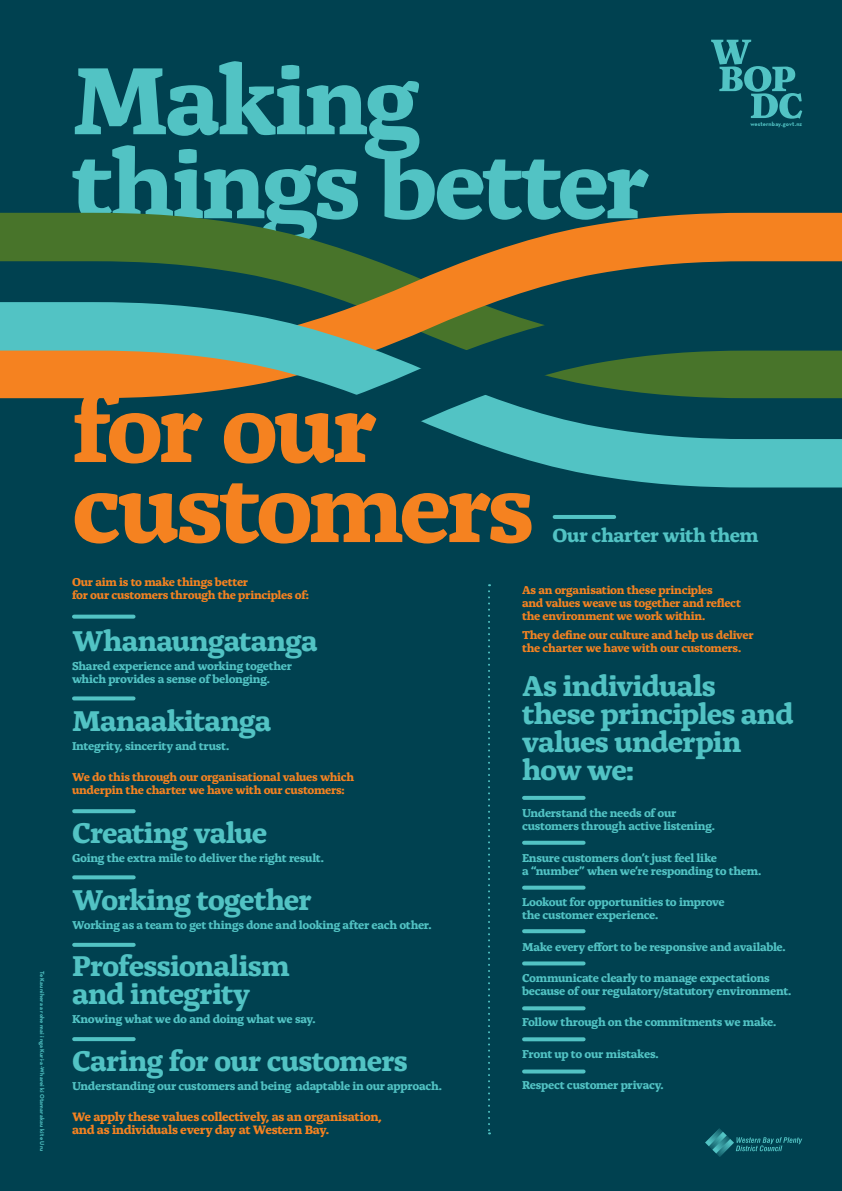
<style>
.page{position:relative;width:842px;height:1191px;background:#004150}
.page>*{position:absolute;margin:0;border:0;box-sizing:border-box;transform-origin:0 0}
.t1{font:700 100px "Alda OTCEV";letter-spacing:-.035em;color:#52c3c4}
.t2{font:700 100px/80px "Alda OTCEV";letter-spacing:-.04em;color:#f58220}
.t3{font:700 30px/28px "Alda OTCEV";letter-spacing:-.025em;color:#52c3c4}
.t4{font:700 20px "Alda OTCEV";letter-spacing:-.015em;color:#52c3c4}
.t5{font:700 12.8px/12.8px "Alda OTCEV";letter-spacing:-.025em;color:#f58220}
.t6{font:700 12px/13px "Alda OTCEV";letter-spacing:-.025em;color:#52c3c4}
.t7{font:700 12px/13px "Alda OTCEV";letter-spacing:-.02em;color:#f58220}
.t8{font:700 6px "Neutraface Text";letter-spacing:.02em;color:#52c3c4}
</style>
<div class="page">
<svg style="left:0;top:212px;width:842px;height:61px"></svg>
<svg style="left:0;top:273px;width:842px;height:215px"></svg>
<svg style="left:705px;top:1128px;width:97px;height:29px"></svg>
<svg style="left:711px;top:40px;width:91px;height:79px"></svg>
<svg style="left:524px;top:840px;width:60px;height:4px"></svg>
<svg style="left:524px;top:929px;width:60px;height:4px"></svg>
<svg style="left:524px;top:1006px;width:60px;height:4px"></svg>
<svg style="left:524px;top:796px;width:60px;height:4px"></svg>
<svg style="left:524px;top:885px;width:60px;height:4px"></svg>
<svg style="left:524px;top:1037px;width:60px;height:4px"></svg>
<svg style="left:524px;top:961px;width:60px;height:4px"></svg>
<hr style="left:555px;top:515px;width:59px;height:4px;background:#52c3c4">
<svg style="left:74px;top:614px;width:60px;height:4px"></svg>
<svg style="left:74px;top:696px;width:60px;height:4px"></svg>
<svg style="left:74px;top:809px;width:60px;height:4px"></svg>
<svg style="left:74px;top:875px;width:60px;height:4px"></svg>
<svg style="left:74px;top:942px;width:60px;height:4px"></svg>
<svg style="left:74px;top:1037px;width:60px;height:4px"></svg>
<svg style="left:488px;top:584px;width:2px;height:550px"></svg>
<svg style="left:524px;top:1069px;width:60px;height:4px"></svg>
<h1 class="t1" style="left:72px;top:21px;width:350px">Making</h1>
<h1 class="t1" style="left:72px;top:105px;width:578px">things better</h1>
<p class="t8" style="left:750px;top:120px;width:53px">westernbay.govt.nz</p>
<p class="t8" style="left:46px;top:970px;width:182px;rotate:90deg">Te Kaunihera a rohe mai i nga Kuri-a-Wharei ki Otamarakau ki te Uru</p>
<h1 class="t2" style="left:72px;top:378px;width:463px">for our customers</h1>
<h3 class="t4" style="left:553px;top:519px;width:208px">Our charter with them</h3>
<p class="t7" style="left:72px;top:574px;width:238px">Our aim is to make things better<br>for our customers through the principles of:</p>
<h2 class="t3" style="left:72px;top:624px;width:247px">Whanaungatanga</h2>
<p class="t6" style="left:72px;top:658px;width:222px">Shared experience and working together which provides a sense of belonging.</p>
<h2 class="t3" style="left:72px;top:704px;width:201px">Manaakitanga</h2>
<p class="t6" style="left:72px;top:738px;width:159px">Integrity, sincerity and trust.</p>
<p class="t7" style="left:72px;top:769px;width:284px">We do this through our organisational values which underpin the charter we have with our customers:</p>
<h2 class="t3" style="left:72px;top:816px;width:197px">Creating value</h2>
<p class="t6" style="left:72px;top:850px;width:253px">Going the extra mile to deliver the right result.</p>
<h2 class="t3" style="left:72px;top:882px;width:241px">Working together</h2>
<p class="t6" style="left:72px;top:917px;width:361px">Working as a team to get things done and looking after each other.</p>
<h2 class="t3" style="left:72px;top:949px;width:219px">Professionalism and integrity</h2>
<p class="t6" style="left:72px;top:1011px;width:245px">Knowing what we do and doing what we say.</p>
<h2 class="t3" style="left:72px;top:1044px;width:337px">Caring for our customers</h2>
<p class="t6" style="left:72px;top:1078px;width:371px">Understanding our customers and being adaptable in our approach.</p>
<p class="t5" style="left:72px;top:1109px;width:311px">We apply these values collectively, as an organisation, and as individuals every day at Western Bay.</p>
<p class="t7" style="left:522px;top:582px;width:220px">As an organisation these principles<br>and values weave us together and reflect the environment we work within.</p>
<p class="t7" style="left:522px;top:627px;width:233px">They define our culture and help us deliver the charter we have with our customers.</p>
<h2 class="t3" style="left:522px;top:669px;width:273px">As individuals these principles and values underpin how we:</h2>
<p class="t6" style="left:522px;top:805px;width:194px">Understand the needs of our customers through active listening.</p>
<p class="t6" style="left:522px;top:850px;width:241px">Ensure customers don’t just feel like<br>a “number” when we’re responding to them.</p>
<p class="t6" style="left:522px;top:894px;width:204px">Lookout for opportunities to improve the customer experience.</p>
<p class="t6" style="left:522px;top:938px;width:265px">Make every effort to be responsive and available.</p>
<p class="t6" style="left:522px;top:970px;width:271px">Communicate clearly to manage expectations because of our regulatory/statutory environment.</p>
<p class="t6" style="left:522px;top:1014px;width:256px">Follow through on the commitments we make.</p>
<p class="t6" style="left:522px;top:1046px;width:138px">Front up to our mistakes.</p>
<p class="t6" style="left:522px;top:1077px;width:143px">Respect customer privacy.</p>
</div>
